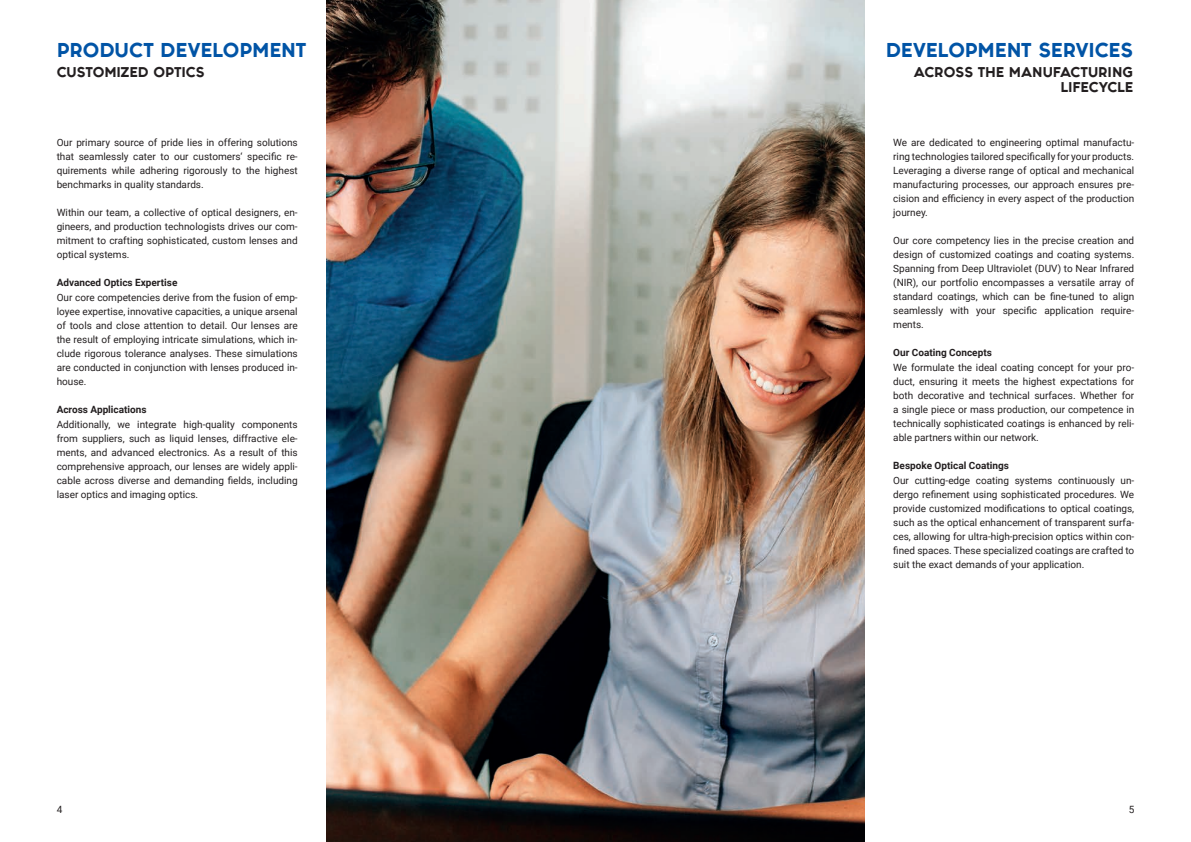
<style>
.page{position:relative;width:1191px;height:842px;background:#fff}
.page>*{position:absolute;margin:0;border:0;box-sizing:border-box;transform-origin:0 0}
.t1{font:800 17px "Fashion Fetish";letter-spacing:-.01em;color:#0154a6}
.t2{font:800 12px/14.4px "Fashion Fetish";letter-spacing:-.01em;color:#231f20;text-align:right}
.t3{font:10px/14px "Roboto";color:#231f20;text-align:justify}
.t4{font:700 10px "Roboto";color:#231f20}
</style>
<div class="page">
<img style="left:326px;top:0;width:539px;height:842px">
<h1 class="t1" style="left:57px;top:36px;width:251px">PRODUCT DEVELOPMENT</h1>
<p class="t2" style="left:57px;top:65px;width:150px">CUSTOMIZED OPTICS</p>
<p class="t3" style="left:57px;top:135px;width:242px">Our primary source of pride lies in offering solutions that seamlessly cater to our customers‘ specific re&shy;quirements while adhering rigorously to the highest benchmarks in quality standards.</p>
<p class="t3" style="left:57px;top:205px;width:242px">Within our team, a collective of optical designers, en&shy;gineers, and production technologists drives our com&shy;mitment to crafting sophisticated, custom lenses and optical systems.</p>
<p class="t4" style="left:57px;top:276px;width:122px">Advanced Optics Expertise</p>
<p class="t3" style="left:57px;top:290px;width:242px">Our core competencies derive from the fusion of emp&shy;loyee expertise, innovative capacities, a unique arsenal of tools and close attention to detail. Our lenses are the result of employing intricate simulations, which in&shy;clude rigorous tolerance analyses. These simulations are conducted in conjunction with lenses produced in&shy;house.</p>
<p class="t4" style="left:57px;top:403px;width:91px">Across Applications</p>
<p class="t3" style="left:57px;top:417px;width:242px">Additionally, we integrate high-quality components from suppliers, such as liquid lenses, diffractive ele&shy;ments, and advanced electronics. As a result of this comprehensive approach, our lenses are widely appli&shy;cable across diverse and demanding fields, including laser optics and imaging optics.</p>
<h1 class="t1" style="left:885px;top:36px;width:249px">DEVELOPMENT SERVICES</h1>
<p class="t2" style="left:914px;top:65px;width:221px">ACROSS THE MANUFACTURING<br>LIFECYCLE</p>
<p class="t3" style="left:893px;top:135px;width:242px">We are dedicated to engineering optimal manufactu&shy;ring technologies tailored specifically for your products.<br>Leveraging a diverse range of optical and mechanical manufacturing processes, our approach ensures pre&shy;cision and efficiency in every aspect of the production journey.</p>
<p class="t3" style="left:893px;top:233px;width:242px">Our core competency lies in the precise creation and design of customized coatings and coating systems.<br>Spanning from Deep Ultraviolet (DUV) to Near Infrared (NIR), our portfolio encompasses a versatile array of standard coatings, which can be fine-tuned to align seamlessly with your specific application require&shy;ments.</p>
<p class="t4" style="left:893px;top:346px;width:100px">Our Coating Concepts</p>
<p class="t3" style="left:893px;top:360px;width:242px">We formulate the ideal coating concept for your pro&shy;duct, ensuring it meets the highest expectations for both decorative and technical surfaces. Whether for a single piece or mass production, our competence in technically sophisticated coatings is enhanced by reli&shy;able partners within our network.</p>
<p class="t4" style="left:893px;top:459px;width:117px">Bespoke Optical Coatings</p>
<p class="t3" style="left:893px;top:473px;width:242px">Our cutting-edge coating systems continuously un&shy;dergo refinement using sophisticated procedures. We provide customized modifications to optical coatings, such as the optical enhancement of transparent surfa&shy;ces, allowing for ultra-high-precision optics within con&shy;fined spaces. These specialized coatings are crafted to suit the exact demands of your application.</p>
<p class="t3" style="left:57px;top:802px;width:7px">4</p>
<p class="t3" style="left:1128px;top:802px;width:7px">5</p>
</div>
